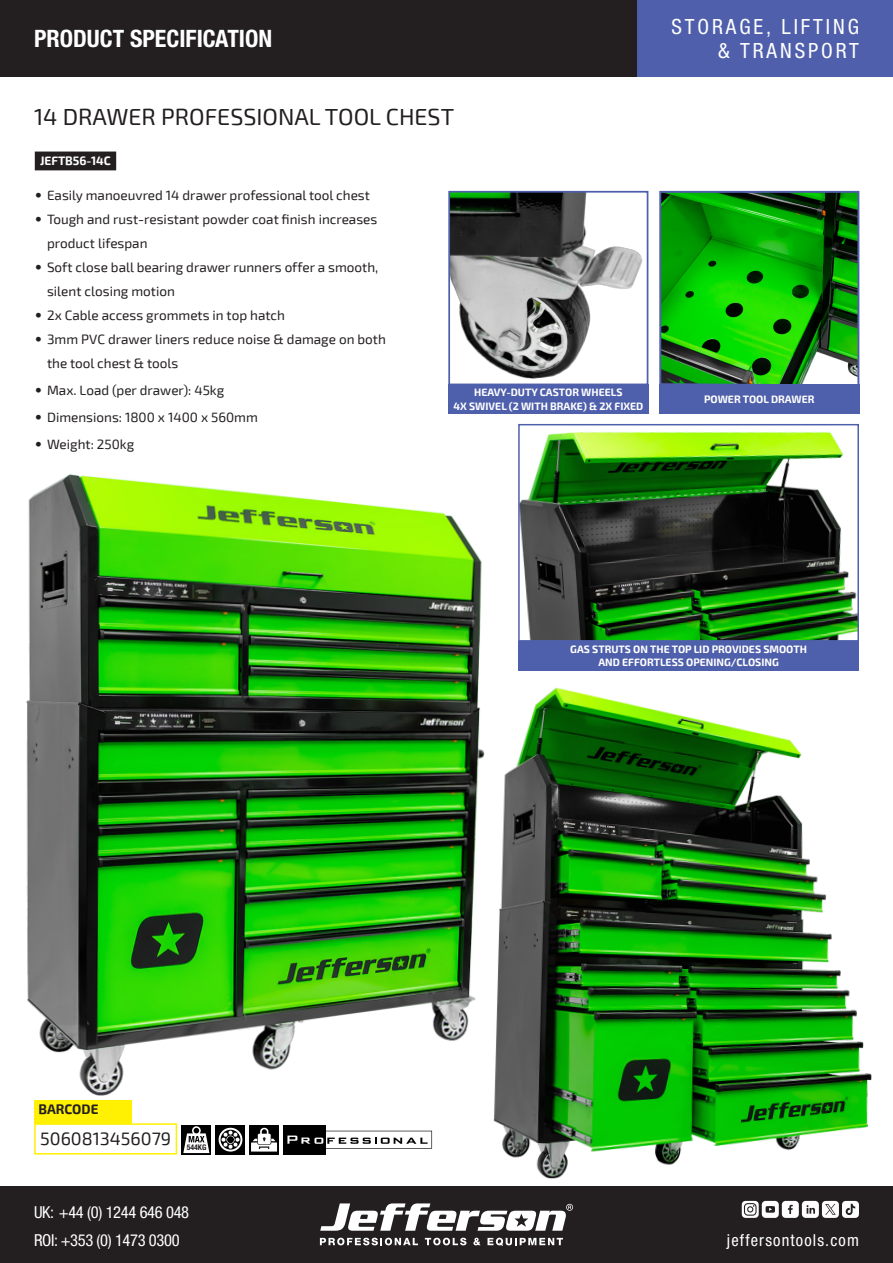
<style>
.page{position:relative;width:893px;height:1263px;background:#fff}
.page>*{position:absolute;margin:0;border:0;box-sizing:border-box;transform-origin:0 0}
.t1{font:700 condensed 24px "Helvetica Neue LT Std";color:#fff}
.t2{font:23.25px "Exo 2";color:#231f20}
.t3{font:condensed 21px/24px "Helvetica Neue LT Std";letter-spacing:.14em;color:#fff;text-align:right}
.t4{font:18px "Exo 2";color:#231f20}
.t5{font:condensed 16.5px "Helvetica Neue LT Std";letter-spacing:-.02em;color:#fff}
.t6{font:condensed 16.5px "Helvetica Neue LT Std";letter-spacing:.07em;color:#fff}
.t7{font:13.5px/24px "Exo 2";color:#231f20}
.t8{font:700 13.5px "Exo 2";color:#231f20}
.Product_Code{font:700 12px "Exo 2";color:#fff}
.Specification{font:700 10.5px "Exo 2";color:#fff}
.t9{font:700 condensed 7.8px "Helvetica Neue LT Std";color:#231f20}
.s1{font-family:"Helvetica Neue LT Std";font-weight:700}
</style>
<div class="page">
<div style="left:0;top:0;width:893px;height:77px;background:#231f20"></div>
<div style="left:0;top:1186px;width:893px;height:77px;background:#231f20"></div>
<svg style="left:742px;top:1201px;width:117px;height:17px"></svg>
<svg style="left:320px;top:1238px;width:98px;height:7px"></svg>
<svg style="left:425px;top:1238px;width:41px;height:7px"></svg>
<svg style="left:473px;top:1238px;width:8px;height:7px"></svg>
<svg style="left:487px;top:1238px;width:76px;height:8px"></svg>
<svg style="left:320px;top:1203px;width:253px;height:28px"></svg>
<div style="left:638px;top:0;width:255px;height:77px;background:#4f5fab"></div>
<div style="left:35px;top:152px;width:81px;height:18px;background:#231f20"></div>
<div style="left:34px;top:1123px;width:143px;height:31px;border:2px solid #fff101"></div>
<div style="left:34px;top:1100px;width:98px;height:23px;background:#fff101"></div>
<img style="left:26px;top:474px;width:456px;height:622px">
<div style="left:216px;top:1125px;width:29px;height:29px;background:#000001"></div>
<svg style="left:219px;top:1128px;width:23px;height:23px"></svg>
<svg style="left:249px;top:1125px;width:30px;height:29px"></svg>
<div style="left:251px;top:1142px;width:26px;height:9px;background:#fff"></div>
<svg style="left:253px;top:1128px;width:22px;height:21px"></svg>
<div style="left:181px;top:1125px;width:30px;height:29px;background:#000001"></div>
<svg style="left:183px;top:1126px;width:26px;height:27px"></svg>
<img style="left:431px;top:681px;width:441px;height:498px">
<img style="left:451px;top:194px;width:192px;height:185px">
<div style="left:448px;top:191px;width:200px;height:194px;border:2px solid #4e5fab"></div>
<svg style="left:659px;top:190px;width:201px;height:197px;background:#189a15"></svg>
<img style="left:521px;top:431px;width:335px;height:208px">
<div style="left:518px;top:424px;width:341px;height:218px;border:2px solid #4e5fab"></div>
<div style="left:448px;top:384px;width:200px;height:30px;background:#4e5fab"></div>
<div style="left:518px;top:641px;width:341px;height:29px;background:#4e5fab"></div>
<div style="left:659px;top:384px;width:200px;height:30px;background:#4e5fab"></div>
<div style="left:283px;top:1125px;width:42px;height:29px;background:#000001"></div>
<svg style="left:287px;top:1131px;width:145px;height:17px"></svg>
<h1 class="t1" style="left:34px;top:24px;width:240px">PRODUCT SPECIFICATION</h1>
<p class="t2" style="left:34px;top:103px;width:422px">14 DRAWER PROFESSIONAL TOOL CHEST</p>
<p class="Product_Code" style="left:40px;top:154px;width:72px">JEFTB56-14C</p>
<p class="t7" style="left:35px;top:184px;width:336px"><span class="s1">•</span> Easily manoeuvred 14 drawer professional tool chest</p>
<p class="t7" style="left:47px;top:208px;width:332px;text-indent:-12px"><span class="s1">•</span> Tough and rust-resistant powder coat finish increases product lifespan</p>
<p class="t7" style="left:47px;top:256px;width:333px;text-indent:-12px"><span class="s1">•</span> Soft close ball bearing drawer runners offer a smooth, silent closing motion</p>
<p class="t7" style="left:35px;top:304px;width:251px"><span class="s1">•</span> 2x Cable access grommets in top hatch</p>
<p class="t7" style="left:47px;top:328px;width:340px;text-indent:-12px"><span class="s1">•</span> 3mm PVC drawer liners reduce noise &amp; damage on both the tool chest &amp; tools</p>
<p class="t7" style="left:35px;top:379px;width:191px"><span class="s1">•</span> Max. Load (per drawer): 45kg</p>
<p class="t7" style="left:35px;top:406px;width:224px"><span class="s1">•</span> Dimensions: 1800 x 1400 x 560mm</p>
<p class="t7" style="left:35px;top:433px;width:101px"><span class="s1">•</span> Weight: 250kg</p>
<p class="Specification" style="left:474px;top:386px;width:150px">HEAVY-DUTY CASTOR WHEELS</p>
<p class="Specification" style="left:453px;top:400px;width:191px">4X SWIVEL (2 WITH BRAKE) &amp; 2X FIXED</p>
<h3 class="t3" style="left:671px;top:14px;width:189px">STORAGE, LIFTING &amp; TRANSPORT</h3>
<p class="Specification" style="left:704px;top:393px;width:112px">POWER TOOL DRAWER</p>
<p class="t8" style="left:38px;top:1101px;width:61px">BARCODE</p>
<p class="t4" style="left:40px;top:1128px;width:132px">5060813456079</p>
<p class="t9" style="left:187px;top:1142px;width:21px">544KG</p>
<p class="t5" style="left:34px;top:1202px;width:157px">UK: +44 (0) 1244 646 048</p>
<p class="Specification" style="left:570px;top:643px;width:238px">GAS STRUTS ON THE TOP LID PROVIDES SMOOTH</p>
<p class="Specification" style="left:598px;top:656px;width:182px">AND EFFORTLESS OPENING/CLOSING</p>
<p class="t5" style="left:34px;top:1230px;width:147px">ROI: +353 (0) 1473 0300</p>
<p class="t6" style="left:727px;top:1230px;width:133px">jeffersontools.com</p>
</div>
